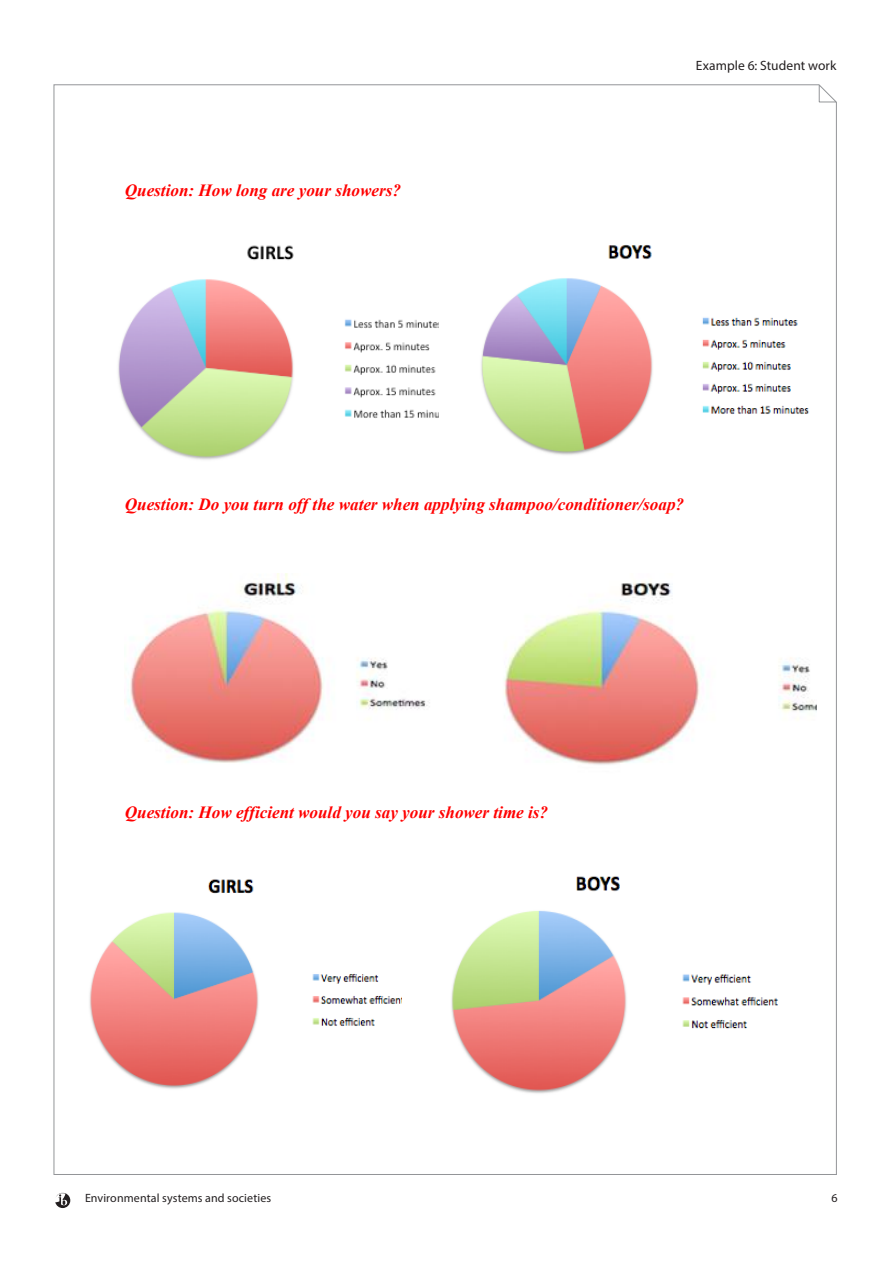
<style>
.page{position:relative;width:893px;height:1263px;background:#fff}
.page>*{position:absolute;margin:0;border:0;box-sizing:border-box;transform-origin:0 0}
.t1{font:italic 700 17.1px "Times New Roman";color:#f00}
.t2{font:13.5px "Myriad Pro";letter-spacing:.005em;color:#231f20}
.t3{font:12px "Myriad Pro";letter-spacing:.01em;color:#231f20}
</style>
<div class="page">
<svg style="left:816px;top:84px;width:21px;height:21px"></svg>
<svg style="left:55px;top:1192px;width:15px;height:16px"></svg>
<img style="left:125px;top:573px;width:691px;height:192px">
<img style="left:118px;top:245px;width:321px;height:215px">
<img style="left:481px;top:245px;width:328px;height:210px">
<img style="left:89px;top:879px;width:313px;height:210px">
<img style="left:451px;top:876px;width:327px;height:218px">
<p class="t1" style="left:125px;top:178px;width:278px">Question: How long are your showers?</p>
<p class="t2" style="left:696px;top:58px;width:142px">Example 6: Student work</p>
<p class="t1" style="left:125px;top:493px;width:561px">Question: Do you turn off the water when applying shampoo/conditioner/soap?</p>
<p class="t1" style="left:125px;top:800px;width:425px">Question: How efficient would you say your shower time is?</p>
<p class="t3" style="left:85px;top:1190px;width:188px">Environmental systems and societies</p>
<p class="t3" style="left:831px;top:1190px;width:8px">6</p>
</div>
